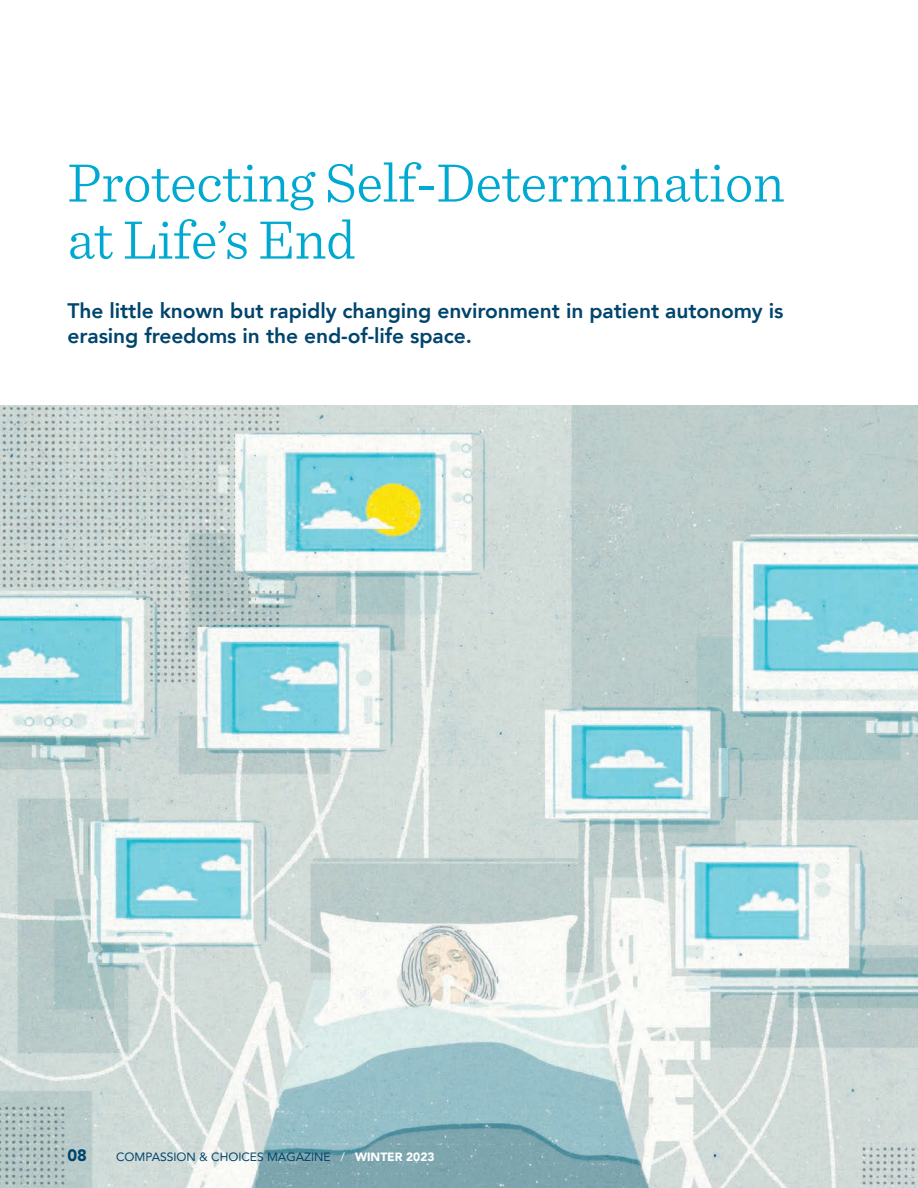
<style>
.page{position:relative;width:918px;height:1188px;background:#fff}
.page>*{position:absolute;margin:0;border:0;box-sizing:border-box;transform-origin:0 0}
.t1{font:300 57px/57px "Sentinel";letter-spacing:-.005em;color:#00a9d1}
.t2{font:800 21px/25.2px "Avenir";letter-spacing:-.005em;color:#00446c}
.t3{font:900 16.5px "Avenir";color:#00446c}
.t4{font:12px "Avenir";color:#00446c}
.s1{font-weight:300;color:#fff}
.s2{font-weight:900;color:#fff}
</style>
<div class="page">
<img style="left:0;top:405px;width:918px;height:783px">
<h1 class="t1" style="left:68px;top:150px;width:719px">Protecting Self-Determination at Life’s End</h1>
<p class="t2" style="left:68px;top:298px;width:718px">The little known but rapidly changing environment in patient autonomy is erasing freedoms in the end-of-life space.</p>
<p class="t3" style="left:68px;top:1141px;width:21px">08</p>
<p class="t4" style="left:116px;top:1147px;width:320px">COMPASSION &amp; CHOICES MAGAZINE <span class="s1">/</span> <span class="s2">WINTER 2023</span></p>
</div>
